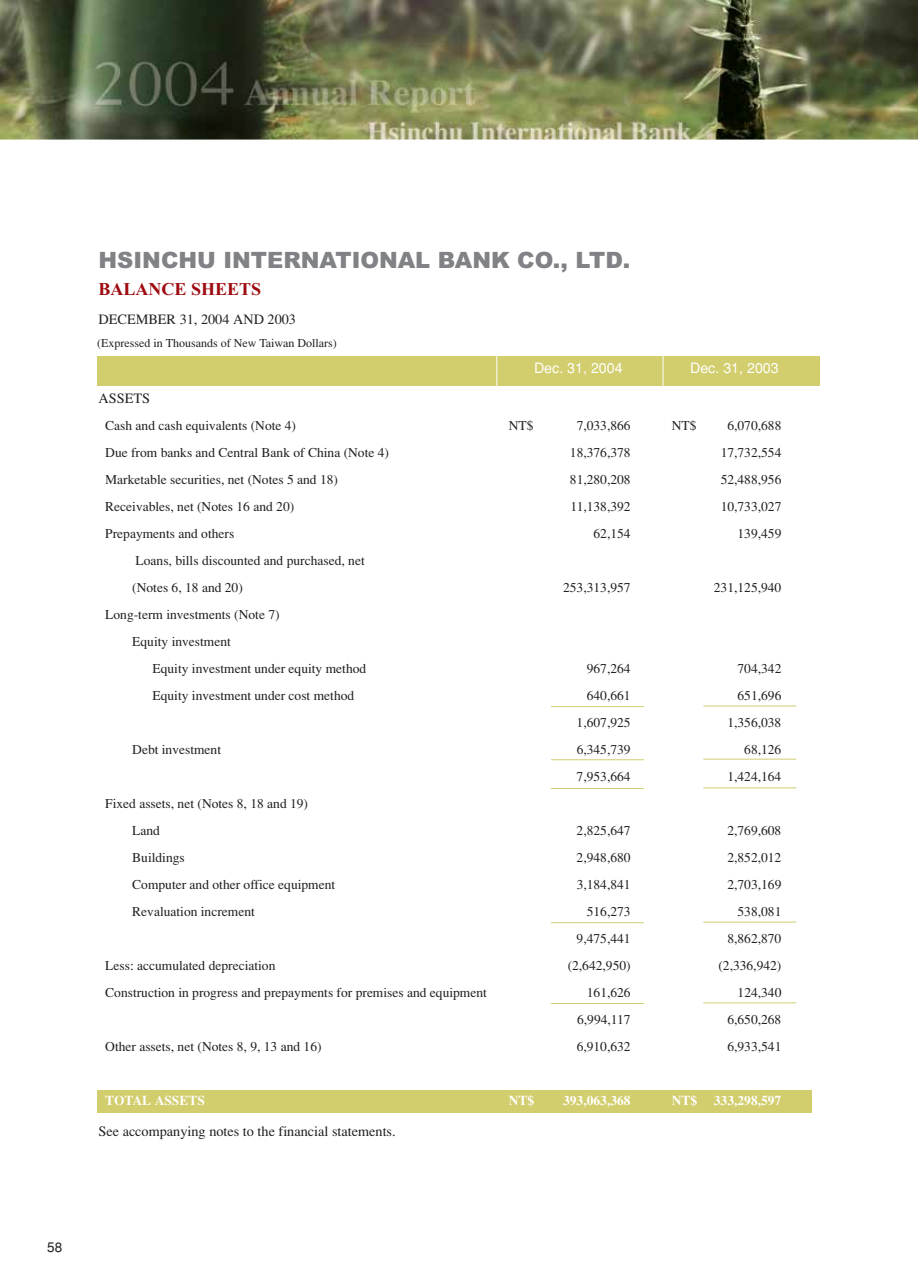
<style>
.page{position:relative;width:918px;height:1287px;background:#fff}
.page>*{position:absolute;margin:0;border:0;box-sizing:border-box;transform-origin:0 0}
.t1{font:900 22.5px "Arial";color:#808285}
.t2{font:700 18px "Times New Roman";color:#9e0a0f}
.t3{font:14.25px "Times";color:#231f20}
.t4{font:14.25px "Helvetica";color:#fff}
.t5{font:13.5px/27px "Times";color:#231f20}
.t6{font:700 13.5px "Times";color:#fff}
.t7{font:13.5px "Helvetica";color:#231f20}
.t8{font:12px "Times";color:#231f20}
</style>
<div class="page">
<div style="left:97px;top:1091px;width:714px;height:22px;background:#d2ce6e"></div>
<div style="left:97px;top:356px;width:723px;height:30px;background:#d2ce6e"></div>
<img style="left:0;top:0;width:918px;height:140px">
<hr style="left:496px;top:355px;width:1px;height:52px;background:#fff">
<hr style="left:663px;top:356px;width:1px;height:52px;background:#fff">
<hr style="left:551px;top:706px;width:93px;height:1px;background:#d2ce6e">
<hr style="left:703px;top:706px;width:93px;height:1px;background:#d2ce6e">
<hr style="left:551px;top:759px;width:93px;height:1px;background:#d2ce6e">
<hr style="left:703px;top:759px;width:93px;height:1px;background:#d2ce6e">
<hr style="left:551px;top:788px;width:93px;height:1px;background:#d2ce6e">
<hr style="left:703px;top:787px;width:93px;height:1px;background:#d2ce6e">
<hr style="left:551px;top:922px;width:93px;height:1px;background:#d2ce6e">
<hr style="left:703px;top:922px;width:93px;height:1px;background:#d2ce6e">
<hr style="left:551px;top:1003px;width:93px;height:1px;background:#d2ce6e">
<hr style="left:703px;top:1002px;width:93px;height:1px;background:#d2ce6e">
<h1 class="t1" style="left:99px;top:247px;width:533px">HSINCHU INTERNATIONAL BANK CO., LTD.</h1>
<h2 class="t2" style="left:99px;top:283px;width:164px">BALANCE SHEETS</h2>
<p class="t3" style="left:99px;top:314px;width:199px">DECEMBER 31, 2004 AND 2003</p>
<p class="t8" style="left:97px;top:339px;width:241px">(Expressed in Thousands of New Taiwan Dollars)</p>
<p class="t4" style="left:534px;top:363px;width:90px">Dec. 31, 2004</p>
<p class="t4" style="left:690px;top:363px;width:90px">Dec. 31, 2003</p>
<p class="t3" style="left:99px;top:393px;width:53px">ASSETS</p>
<p class="t5" style="left:105px;top:414px;width:192px">Cash and cash equivalents (Note 4)</p>
<p class="t5" style="left:509px;top:414px;width:26px">NT$</p>
<p class="t5" style="left:577px;top:414px;width:55px">7,033,866</p>
<p class="t5" style="left:672px;top:414px;width:26px">NT$</p>
<p class="t5" style="left:727px;top:414px;width:55px">6,070,688</p>
<p class="t5" style="left:105px;top:441px;width:285px">Due from banks and Central Bank of China (Note 4)</p>
<p class="t5" style="left:570px;top:441px;width:62px">18,376,378</p>
<p class="t5" style="left:721px;top:441px;width:62px">17,732,554</p>
<p class="t5" style="left:105px;top:468px;width:234px">Marketable securities, net (Notes 5 and 18)</p>
<p class="t5" style="left:570px;top:468px;width:62px">81,280,208</p>
<p class="t5" style="left:721px;top:468px;width:62px">52,488,956</p>
<p class="t5" style="left:105px;top:495px;width:190px">Receivables, net (Notes 16 and 20)</p>
<p class="t5" style="left:570px;top:495px;width:62px">11,138,392</p>
<p class="t5" style="left:721px;top:495px;width:62px">10,733,027</p>
<p class="t5" style="left:105px;top:522px;width:130px">Prepayments and others</p>
<p class="t5" style="left:594px;top:522px;width:39px">62,154</p>
<p class="t5" style="left:738px;top:522px;width:45px">139,459</p>
<p class="t5" style="left:132px;top:549px;width:234px">Loans, bills discounted and purchased, net (Notes 6, 18 and 20)</p>
<p class="t5" style="left:563px;top:576px;width:69px">253,313,957</p>
<p class="t5" style="left:714px;top:576px;width:69px">231,125,940</p>
<p class="t5" style="left:132px;top:603px;width:149px;text-indent:-27px">Long-term investments (Note 7)<br>Equity investment</p>
<p class="t5" style="left:153px;top:657px;width:215px">Equity investment under equity method</p>
<p class="t5" style="left:587px;top:657px;width:45px">967,264</p>
<p class="t5" style="left:738px;top:657px;width:45px">704,342</p>
<p class="t5" style="left:153px;top:684px;width:203px">Equity investment under cost method</p>
<p class="t5" style="left:587px;top:684px;width:45px">640,661</p>
<p class="t5" style="left:738px;top:684px;width:45px">651,696</p>
<p class="t5" style="left:577px;top:711px;width:55px">1,607,925</p>
<p class="t5" style="left:727px;top:711px;width:55px">1,356,038</p>
<p class="t5" style="left:132px;top:738px;width:90px">Debt investment</p>
<p class="t5" style="left:577px;top:738px;width:55px">6,345,739</p>
<p class="t5" style="left:744px;top:738px;width:39px">68,126</p>
<p class="t5" style="left:577px;top:765px;width:55px">7,953,664</p>
<p class="t5" style="left:727px;top:765px;width:55px">1,424,164</p>
<p class="t5" style="left:132px;top:792px;width:177px;text-indent:-27px">Fixed assets, net (Notes 8, 18 and 19)<br>Land</p>
<p class="t5" style="left:577px;top:819px;width:55px">2,825,647</p>
<p class="t5" style="left:727px;top:819px;width:55px">2,769,608</p>
<p class="t5" style="left:132px;top:846px;width:54px">Buildings</p>
<p class="t5" style="left:577px;top:846px;width:55px">2,948,680</p>
<p class="t5" style="left:727px;top:846px;width:55px">2,852,012</p>
<p class="t5" style="left:132px;top:873px;width:204px">Computer and other office equipment</p>
<p class="t5" style="left:577px;top:873px;width:55px">3,184,841</p>
<p class="t5" style="left:727px;top:873px;width:55px">2,703,169</p>
<p class="t5" style="left:132px;top:900px;width:124px">Revaluation increment</p>
<p class="t5" style="left:587px;top:900px;width:45px">516,273</p>
<p class="t5" style="left:738px;top:900px;width:45px">538,081</p>
<p class="t5" style="left:577px;top:927px;width:55px">9,475,441</p>
<p class="t5" style="left:727px;top:927px;width:55px">8,862,870</p>
<p class="t5" style="left:105px;top:954px;width:172px">Less: accumulated depreciation</p>
<p class="t5" style="left:568px;top:954px;width:64px">(2,642,950)</p>
<p class="t5" style="left:718px;top:954px;width:64px">(2,336,942)</p>
<p class="t5" style="left:105px;top:981px;width:383px">Construction in progress and prepayments for premises and equipment</p>
<p class="t5" style="left:587px;top:981px;width:45px">161,626</p>
<p class="t5" style="left:738px;top:981px;width:45px">124,340</p>
<p class="t5" style="left:577px;top:1008px;width:55px">6,994,117</p>
<p class="t5" style="left:727px;top:1008px;width:55px">6,650,268</p>
<p class="t5" style="left:105px;top:1035px;width:218px">Other assets, net (Notes 8, 9, 13 and 16)</p>
<p class="t5" style="left:577px;top:1035px;width:55px">6,910,632</p>
<p class="t5" style="left:727px;top:1035px;width:56px">6,933,541</p>
<p class="t6" style="left:105px;top:1096px;width:101px">TOTAL ASSETS</p>
<p class="t6" style="left:509px;top:1096px;width:27px">NT$</p>
<p class="t6" style="left:563px;top:1096px;width:69px">393,063,368</p>
<p class="t6" style="left:672px;top:1096px;width:111px">NT$ 333,298,597</p>
<p class="t3" style="left:99px;top:1126px;width:299px">See accompanying notes to the financial statements.</p>
<p class="t7" style="left:47px;top:1242px;width:17px">58</p>
</div>
